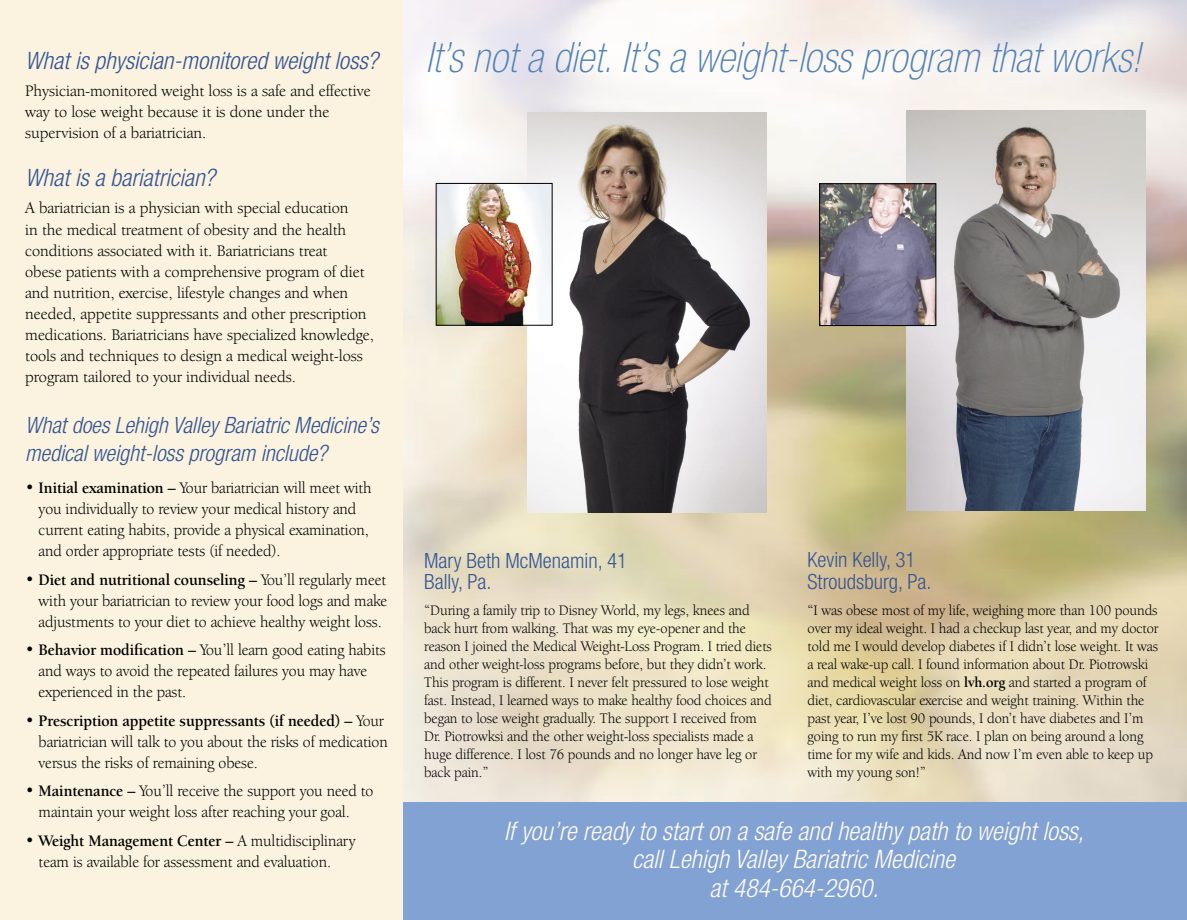
<style>
.page{position:relative;width:1187px;height:920px;background:#fff}
.page>*{position:absolute;margin:0;border:0;box-sizing:border-box;transform-origin:0 0}
.t1{font:italic 100 condensed 42px "Helvetica Neue";color:#5282b4}
.t2{font:italic 300 condensed 25.5px/28.5px "Helvetica Neue";color:#fefaf2;text-align:center}
.t3{font:italic 300 condensed 24px "Helvetica Neue";color:#345593}
.t4{font:italic 300 condensed 22.5px/28.5px "Helvetica Neue";color:#345593}
.t5{font:300 condensed 21px/21px "Helvetica Neue";color:#345593}
.t6{font:16.5px/21px "Berkeley Oldstyle IT Cby BT";color:#000}
.t7{font:15px/18px "Berkeley Oldstyle IT Cby BT";letter-spacing:-.005em;color:#000}
.s1{font-weight:700}
</style>
<div class="page">
<div style="left:0;top:0;width:403px;height:919px;background:#fbf3df"></div>
<img style="left:403px;top:0;width:783px;height:802px">
<div style="left:403px;top:802px;width:783px;height:117px;background:#82a2d3"></div>
<img style="left:527px;top:112px;width:239px;height:400px">
<img style="left:906px;top:110px;width:239px;height:400px">
<img style="left:437px;top:185px;width:113px;height:138px">
<div style="left:435px;top:183px;width:117px;height:142px;border:1px solid #000"></div>
<img style="left:821px;top:185px;width:113px;height:139px">
<div style="left:819px;top:183px;width:117px;height:143px;border:1px solid #000"></div>
<h3 class="t3" style="left:25px;top:47px;width:354px">What is physician-monitored weight loss?</h3>
<p class="t6" style="left:25px;top:80px;width:347px">Physician-monitored weight loss is a safe and effective way to lose weight because it is done under the supervision of a bariatrician.</p>
<h3 class="t3" style="left:25px;top:164px;width:191px">What is a bariatrician?</h3>
<p class="t6" style="left:25px;top:197px;width:350px">A bariatrician is a physician with special education<br>in the medical treatment of obesity and the health conditions associated with it. Bariatricians treat<br>obese patients with a comprehensive program of diet and nutrition, exercise, lifestyle changes and when needed, appetite suppressants and other prescription medications. Bariatricians have specialized knowledge, tools and techniques to design a medical weight-loss program tailored to your individual needs.</p>
<h3 class="t4" style="left:25px;top:410px;width:355px">What does Lehigh Valley Bariatric Medicine’s medical weight-loss program include?</h3>
<p class="t6" style="left:39px;top:477px;width:334px;text-indent:-13px">• <span class="s1">Initial examination –</span> Your bariatrician will meet with you individually to review your medical history and current eating habits, provide a physical examination, and order appropriate tests (if needed).</p>
<p class="t6" style="left:39px;top:568px;width:350px;text-align:justify;text-indent:-13px">• <span class="s1">Diet and nutritional counseling –</span> You’ll regularly meet with your bariatrician to review your food logs and make adjustments to your diet to achieve healthy weight loss.</p>
<p class="t6" style="left:39px;top:639px;width:348px;text-indent:-13px">• <span class="s1">Behavior modification –</span> You’ll learn good eating habits and ways to avoid the repeated failures you may have experienced in the past.</p>
<p class="t6" style="left:39px;top:709px;width:350px;text-indent:-13px">• <span class="s1">Prescription appetite suppressants (if needed) –</span> Your bariatrician will talk to you about the risks of medication versus the risks of remaining obese.</p>
<p class="t6" style="left:39px;top:780px;width:336px;text-indent:-13px">• <span class="s1">Maintenance –</span> You’ll receive the support you need to maintain your weight loss after reaching your goal.</p>
<p class="t6" style="left:39px;top:829px;width:318px;text-indent:-13px">• <span class="s1">Weight Management Center –</span> A multidisciplinary team is available for assessment and evaluation.</p>
<h1 class="t1" style="left:425px;top:34px;width:717px">It’s not a diet. It’s a weight-loss program that works!</h1>
<p class="t5" style="left:424px;top:550px;width:204px">Mary Beth McMenamin, 41<br>Bally, Pa.</p>
<p class="t7" style="left:424px;top:601px;width:349px">“During a family trip to Disney World, my legs, knees and back hurt from walking. That was my eye-opener and the reason I joined the Medical Weight-Loss Program. I tried diets and other weight-loss programs before, but they didn’t work.<br>This program is different. I never felt pressured to lose weight fast. Instead, I learned ways to make healthy food choices and began to lose weight gradually. The support I received from Dr. Piotrowksi and the other weight-loss specialists made a huge difference. I lost 76 pounds and no longer have leg or back pain.”</p>
<p class="t5" style="left:807px;top:547px;width:125px;line-height:22.5px">Kevin Kelly, 31<br>Stroudsburg, Pa.</p>
<p class="t7" style="left:807px;top:600px;width:352px">“I was obese most of my life, weighing more than 100 pounds over my ideal weight. I had a checkup last year, and my doctor told me I would develop diabetes if I didn’t lose weight. It was a real wake-up call. I found information about Dr. Piotrowski and medical weight loss on <span class="s1">lvh.org</span> and started a program of diet, cardiovascular exercise and weight training. Within the past year, I’ve lost 90 pounds, I don’t have diabetes and I’m going to run my first 5K race. I plan on being around a long time for my wife and kids. And now I’m even able to keep up with my young son!”</p>
<h2 class="t2" style="left:504px;top:816px;width:581px">If you’re ready to start on a safe and healthy path to weight loss, call Lehigh Valley Bariatric Medicine<br>at 484-664-2960.</h2>
</div>
